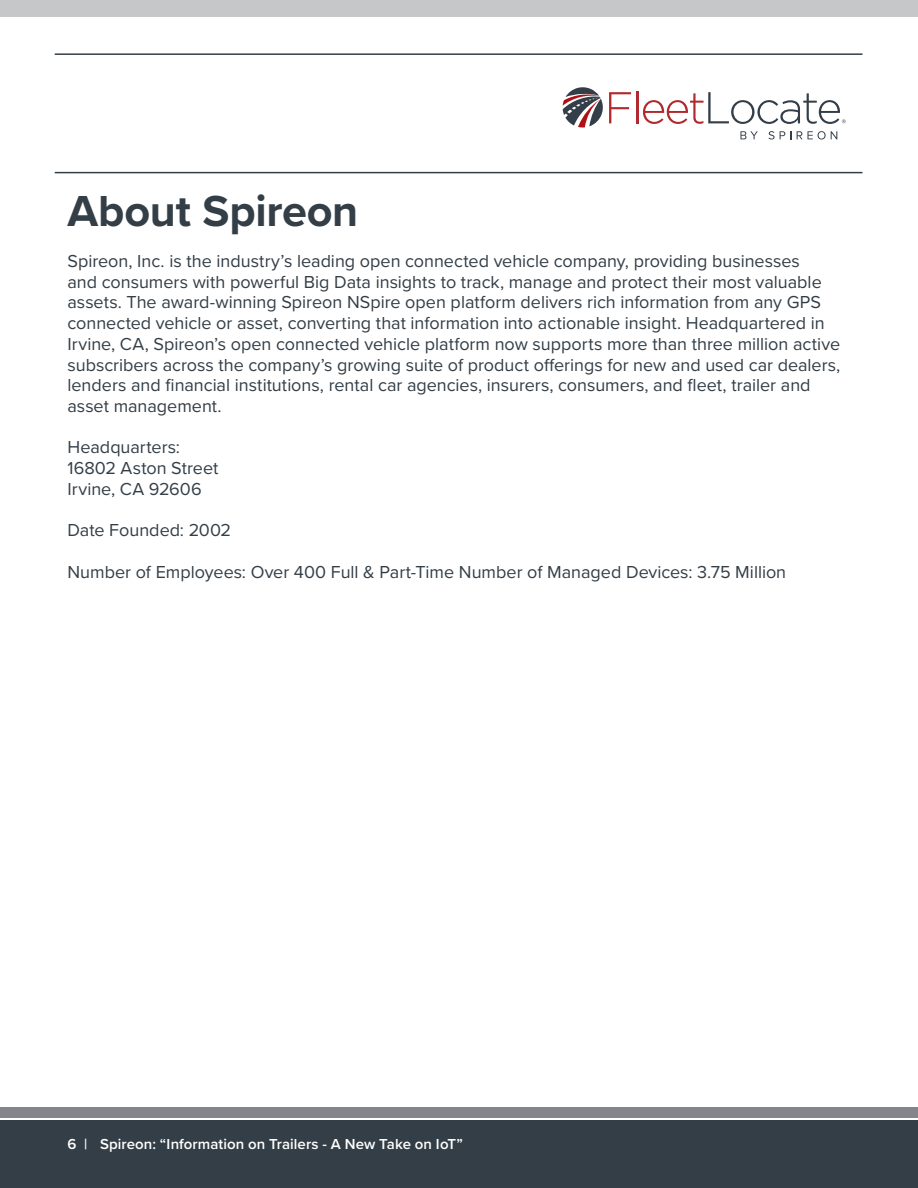
<style>
.page{position:relative;width:918px;height:1188px;background:#fff}
.page>*{position:absolute;margin:0;border:0;box-sizing:border-box;transform-origin:0 0}
.t1{font:700 45px "Proxima Nova";letter-spacing:-.005em;color:#333e47}
.t2{font:18px/20.7px "Proxima Nova";color:#333e47}
.t3{font:600 15px "Proxima Nova";letter-spacing:.005em;color:#fff}
</style>
<div class="page">
<div style="left:0;top:1120px;width:918px;height:68px;background:#333e47"></div>
<div style="left:0;top:1107px;width:918px;height:10px;background:#84848c"></div>
<div style="left:0;top:0;width:918px;height:17px;background:#c6c7c9"></div>
<hr style="left:55px;top:53px;width:807px;height:2px;background:#333e47">
<hr style="left:55px;top:172px;width:807px;height:1px;background:#333e47">
<svg style="left:609px;top:92px;width:22px;height:31px"></svg>
<hr style="left:636px;top:91px;width:2px;height:32px;background:#b3282c">
<svg style="left:643px;top:92px;width:203px;height:32px"></svg>
<svg style="left:740px;top:131px;width:18px;height:8px"></svg>
<svg style="left:768px;top:131px;width:23px;height:9px"></svg>
<svg style="left:797px;top:131px;width:40px;height:9px"></svg>
<svg style="left:563px;top:87px;width:40px;height:41px"></svg>
<h1 class="t1" style="left:68px;top:177px;width:292px">About Spireon</h1>
<p class="t2" style="left:68px;top:250px;width:774px">Spireon, Inc. is the industry’s leading open connected vehicle company, providing businesses<br>and consumers with powerful Big Data insights to track, manage and protect their most valuable assets. The award-winning Spireon NSpire open platform delivers rich information from any GPS connected vehicle or asset, converting that information into actionable insight. Headquartered in Irvine, CA, Spireon’s open connected vehicle platform now supports more than three million active subscribers across the company’s growing suite of product offerings for new and used car dealers, lenders and financial institutions, rental car agencies, insurers, consumers, and fleet, trailer and asset management.</p>
<p class="t2" style="left:68px;top:436px;width:152px">Headquarters:<br>16802 Aston Street<br>Irvine, CA 92606</p>
<p class="t2" style="left:68px;top:519px;width:165px">Date Founded: 2002</p>
<p class="t2" style="left:68px;top:560px;width:720px">Number of Employees: Over 400 Full &amp; Part-Time Number of Managed Devices: 3.75 Million</p>
<p class="t3" style="left:68px;top:1133px;width:397px">6 | Spireon: “Information on Trailers - A New Take on IoT”</p>
</div>
